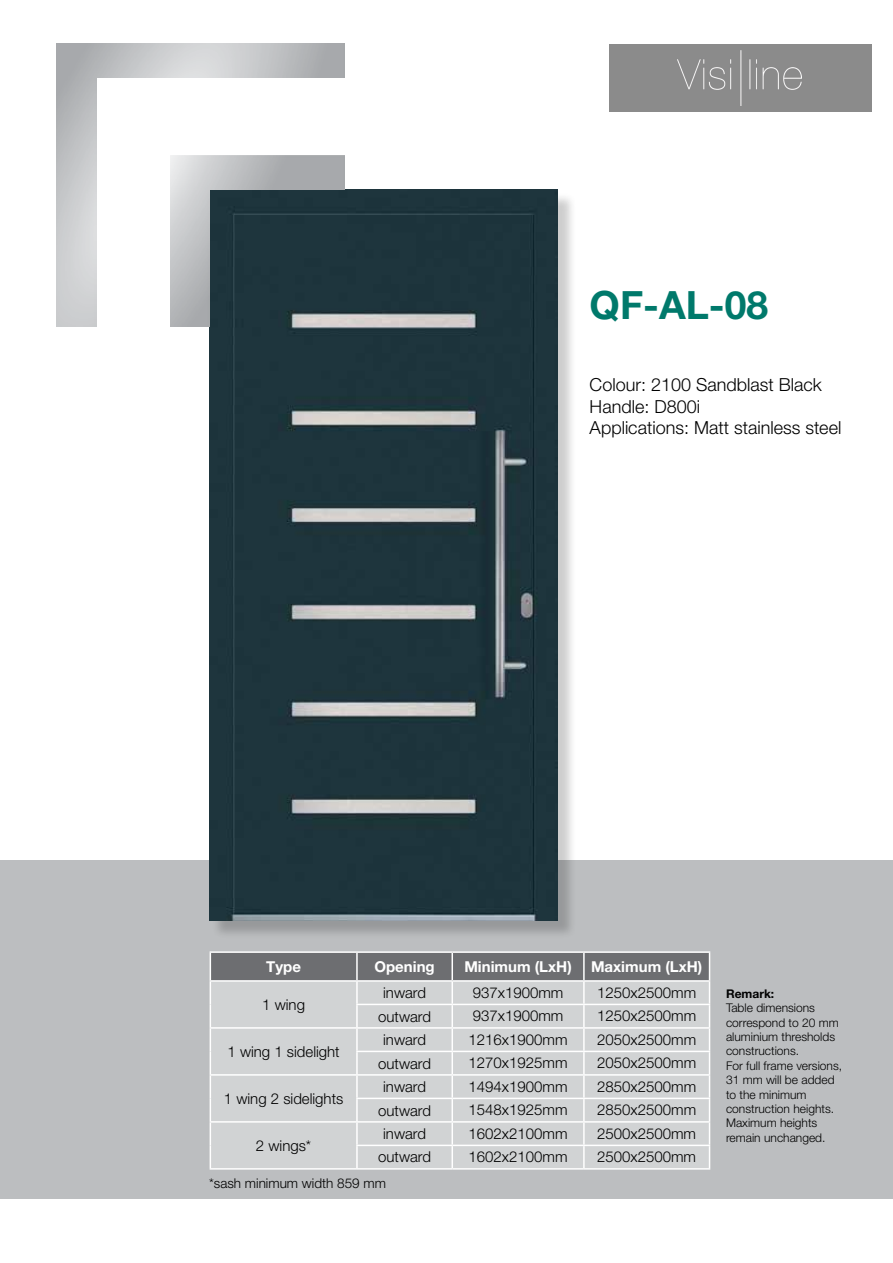
<style>
.page{position:relative;width:893px;height:1263px;background:#fff}
.page>*{position:absolute;margin:0;border:0;box-sizing:border-box;transform-origin:0 0}
.t1{font:700 39px "Helvetica Neue LT Pro";color:#00796b}
.t2{font:300 18px/21.6px "Helvetica Neue LT Pro";color:#000}
.t3{font:300 15px "Helvetica Neue LT Pro";color:#000}
.t4{font:700 15px "Helvetica Neue LT Pro";color:#fff}
.t5{font:300 13.5px "Helvetica Neue LT Pro";color:#000}
.t6{font:300 12px/14.4px "Helvetica Neue LT Pro";color:#000}
.t7{font:700 12px "Helvetica Neue LT Pro";color:#000}
</style>
<div class="page">
<div style="left:0;top:860px;width:893px;height:338px;background:#bcbec0"></div>
<div style="left:211px;top:192px;width:365px;height:747px;background:#000;opacity:.2"></div>
<img style="left:209px;top:190px;width:349px;height:730px">
<hr style="left:210px;top:951px;width:147px;height:2px;background:#fff">
<hr style="left:357px;top:951px;width:95px;height:2px;background:#fff">
<hr style="left:452px;top:951px;width:132px;height:2px;background:#fff">
<hr style="left:584px;top:951px;width:126px;height:2px;background:#fff">
<svg style="left:210px;top:952px;width:500px;height:216px;background:#c7c9ca"></svg>
<hr style="left:210px;top:1168px;width:147px;height:1px;background:#fff">
<hr style="left:357px;top:1168px;width:95px;height:1px;background:#fff">
<hr style="left:452px;top:1168px;width:132px;height:1px;background:#fff">
<hr style="left:584px;top:1168px;width:126px;height:1px;background:#fff">
<div style="left:610px;top:45px;width:261px;height:67px;background:#8b8b8b"></div>
<h1 class="t1" style="left:590px;top:281px;width:180px">QF-AL-08</h1>
<p class="t2" style="left:590px;top:373px;width:253px">Colour: 2100 Sandblast Black<br>Handle: D800i<br>Applications: Matt stainless steel</p>
<p class="t4" style="left:266px;top:957px;width:36px">Type</p>
<p class="t4" style="left:374px;top:957px;width:62px">Opening</p>
<p class="t4" style="left:464px;top:957px;width:109px">Minimum (LxH)</p>
<p class="t4" style="left:591px;top:957px;width:113px">Maximum (LxH)</p>
<p class="t3" style="left:262px;top:995px;width:44px">1 wing</p>
<p class="t3" style="left:383px;top:983px;width:44px">inward</p>
<p class="t3" style="left:473px;top:983px;width:92px">937x1900mm</p>
<p class="t3" style="left:597px;top:983px;width:100px">1250x2500mm</p>
<p class="t3" style="left:378px;top:1007px;width:54px">outward</p>
<p class="t3" style="left:473px;top:1007px;width:92px">937x1900mm</p>
<p class="t3" style="left:597px;top:1007px;width:100px">1250x2500mm</p>
<p class="t3" style="left:227px;top:1042px;width:114px">1 wing 1 sidelight</p>
<p class="t3" style="left:224px;top:1089px;width:121px">1 wing 2 sidelights</p>
<p class="t3" style="left:256px;top:1136px;width:57px">2 wings*</p>
<p class="t3" style="left:383px;top:1030px;width:44px">inward</p>
<p class="t3" style="left:469px;top:1030px;width:100px">1216x1900mm</p>
<p class="t3" style="left:597px;top:1030px;width:100px">2050x2500mm</p>
<p class="t3" style="left:378px;top:1054px;width:54px">outward</p>
<p class="t3" style="left:469px;top:1053px;width:100px">1270x1925mm</p>
<p class="t3" style="left:597px;top:1053px;width:100px">2050x2500mm</p>
<p class="t3" style="left:383px;top:1077px;width:44px">inward</p>
<p class="t3" style="left:469px;top:1077px;width:100px">1494x1900mm</p>
<p class="t3" style="left:597px;top:1077px;width:100px">2850x2500mm</p>
<p class="t3" style="left:378px;top:1101px;width:54px">outward</p>
<p class="t3" style="left:469px;top:1100px;width:100px">1548x1925mm</p>
<p class="t3" style="left:597px;top:1100px;width:100px">2850x2500mm</p>
<p class="t3" style="left:383px;top:1124px;width:44px">inward</p>
<p class="t3" style="left:469px;top:1124px;width:100px">1602x2100mm</p>
<p class="t3" style="left:597px;top:1124px;width:100px">2500x2500mm</p>
<p class="t3" style="left:378px;top:1148px;width:54px">outward</p>
<p class="t3" style="left:469px;top:1147px;width:100px">1602x2100mm</p>
<p class="t3" style="left:597px;top:1147px;width:100px">2500x2500mm</p>
<p class="t5" style="left:209px;top:1175px;width:178px">*sash minimum width 859 mm</p>
<p class="t7" style="left:726px;top:986px;width:50px">Remark:</p>
<p class="t6" style="left:726px;top:1000px;width:118px">Table dimensions correspond to 20 mm aluminium thresholds constructions.<br>For full frame versions,<br>31 mm will be added to the minimum construction heights.<br>Maximum heights remain unchanged.</p>
</div>
